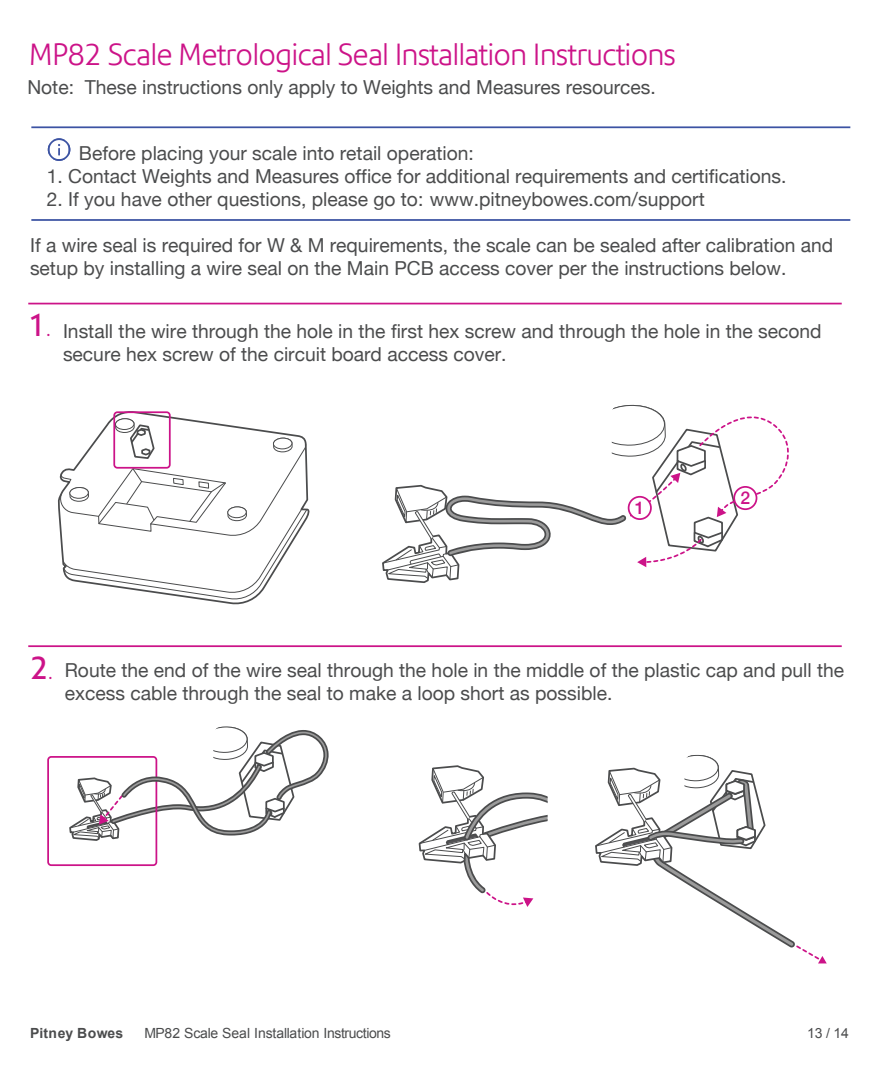
<style>
.page{position:relative;width:882px;height:1071px;background:#fff}
.page>*{position:absolute;margin:0;border:0;box-sizing:border-box;transform-origin:0 0}
.t1{font:31.5px "Precision Sans";color:#cc1388;scale:.96 1}
.t2{font:300 29.75px "Precision Sans W";letter-spacing:-.03em;color:#cc1388}
.t3{font:19.25px/23.1px "Helvetica Neue";color:#4b4c4d}
.t4{font:500 17.5px "Helvetica Neue";color:#cc1388}
.t5{font:14px "Arial";letter-spacing:-.025em;color:#4b4c4d}
.t6{font:700 14px "Arial";letter-spacing:.005em;color:#4b4c4d}
.s1{font-weight:300;font-size:24.5px}
</style>
<div class="page">
<hr style="left:28px;top:645px;width:814px;height:2px;background:#cc1388">
<div style="left:47px;top:756px;width:110px;height:110px;border:2px solid #cc1388;border-radius:3px"></div>
<svg style="left:418px;top:765px;width:130px;height:142px"></svg>
<svg style="left:68px;top:726px;width:261px;height:116px"></svg>
<svg style="left:595px;top:755px;width:232px;height:208px"></svg>
<hr style="left:28px;top:303px;width:814px;height:1px;background:#cc1388">
<svg style="left:59px;top:414px;width:249px;height:186px"></svg>
<div style="left:113px;top:411px;width:58px;height:58px;border:2px solid #cc1388;border-radius:3px"></div>
<hr style="left:31px;top:219px;width:819px;height:2px;background:#3c53a3">
<hr style="left:31px;top:126px;width:819px;height:2px;background:#3c53a3">
<svg style="left:382px;top:404px;width:407px;height:179px"></svg>
<svg style="left:48px;top:138px;width:22px;height:23px"></svg>
<h2 class="t2" style="left:29px;top:37px;width:649px">MP82 Scale Metrological Seal Installation Instructions</h2>
<p class="t3" style="left:27px;top:77px;width:630px">Note: These instructions only apply to Weights and Measures resources.</p>
<p class="t3" style="left:79px;top:142px;width:396px">Before placing your scale into retail operation:</p>
<p class="t3" style="left:47px;top:165px;width:741px">1. Contact Weights and Measures office for additional requirements and certifications.</p>
<p class="t3" style="left:47px;top:188px;width:659px">2. If you have other questions, please go to: www.pitneybowes.com/support</p>
<p class="t3" style="left:30px;top:234px;width:805px">If a wire seal is required for W &amp; M requirements, the scale can be sealed after calibration and setup by installing a wire seal on the Main PCB access cover per the instructions below.</p>
<h1 class="t1" style="left:28px;top:306px;width:25px">1<span class="s1">.</span></h1>
<p class="t3" style="left:63px;top:321px;width:760px">Install the wire through the hole in the first hex screw and through the hole in the second secure hex screw of the circuit board access cover.</p>
<p class="t4" style="left:635px;top:494px;width:11px">1</p>
<p class="t4" style="left:741px;top:484px;width:11px">2</p>
<h1 class="t1" style="left:30px;top:649px;width:25px">2<span class="s1">.</span></h1>
<p class="t3" style="left:65px;top:660px;width:781px">Route the end of the wire seal through the hole in the middle of the plastic cap and pull the excess cable through the seal to make a loop short as possible.</p>
<p class="t6" style="left:30px;top:1024px;width:94px">Pitney Bowes</p>
<p class="t5" style="left:144px;top:1024px;width:248px">MP82 Scale Seal Installation Instructions</p>
<p class="t5" style="left:807px;top:1024px;width:43px">13 / 14</p>
</div>
